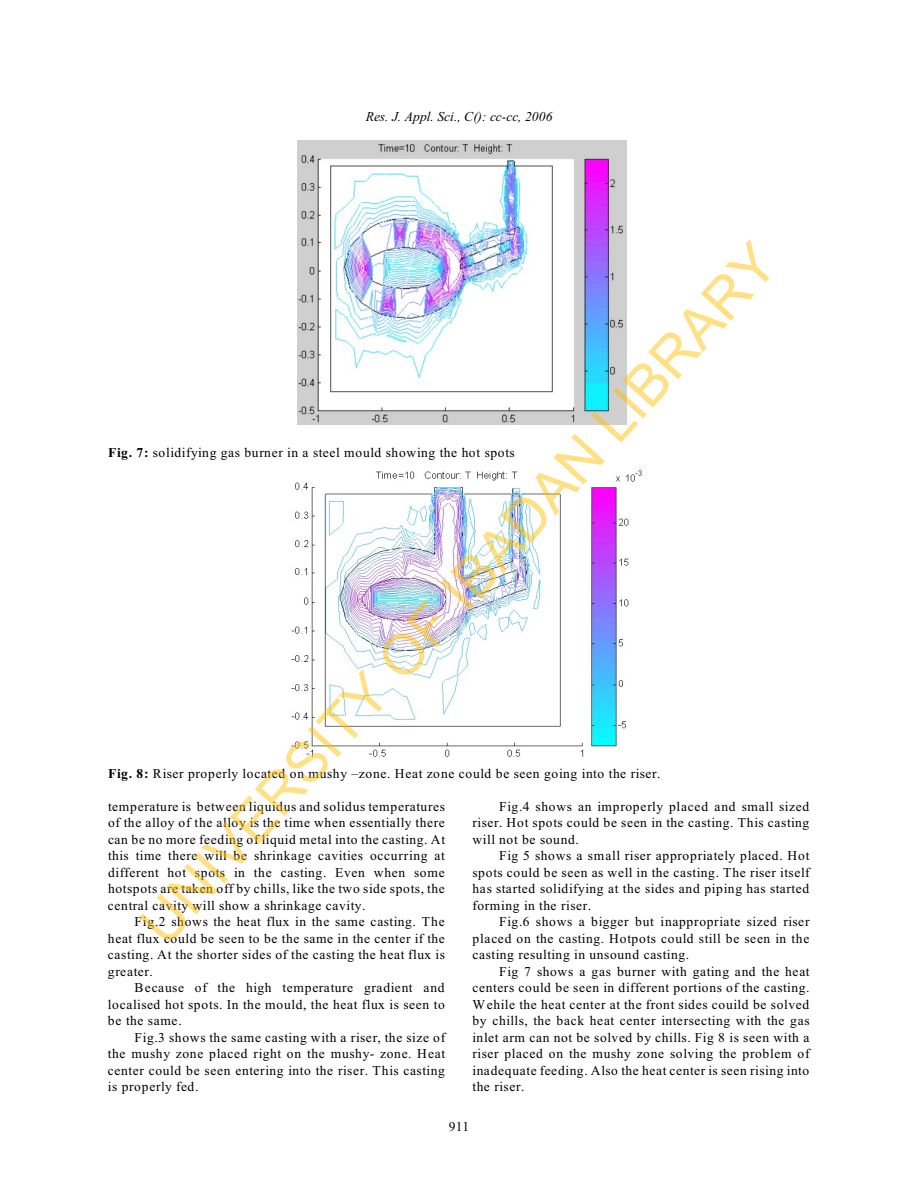
<style>
.page{position:relative;width:918px;height:1188px;background:#fff}
.page>*{position:absolute;margin:0;border:0;box-sizing:border-box;transform-origin:0 0}
.t1{font:56.55px "Arial";color:rgb(255 191 0/.48)}
.t2{font:13.5px/16.5px "Times New Roman";letter-spacing:.045em;color:#000;text-align:justify}
.t3{font:italic 13.5px "Times New Roman";letter-spacing:.005em;color:#000}
.s1{font-weight:700}
</style>
<div class="page">
<img style="left:298px;top:140px;width:328px;height:285px">
<img style="left:291px;top:470px;width:351px;height:287px">
<p class="t3" style="left:366px;top:111px;width:188px">Res. J. Appl. Sci., C(): cc-cc, 2006</p>
<h1 class="t1" style="left:124px;top:910px;width:919px;rotate:-48deg">UNIVERSITY OF IBADAN LIBRARY</h1>
<p class="t2" style="left:108px;top:446px;width:408px"><span class="s1">Fig. 7:</span> solidifying gas burner in a steel mould showing the hot spots</p>
<p class="t2" style="left:108px;top:767px;width:554px"><span class="s1">Fig. 8:</span> Riser properly located on mushy –zone. Heat zone could be seen going into the riser.</p>
<p class="t2" style="left:108px;top:800px;width:339px">temperature is between liquidus and solidus temperatures of the alloy of the alloy is the time when essentially there can be no more feeding of liquid metal into the casting. At this time there will be shrinkage cavities occurring at different hot spots in the casting. Even when some hotspots are taken off by chills, like the two side spots, the central cavity will show a shrinkage cavity.</p>
<p class="t2" style="left:108px;top:915px;width:339px;text-indent:27px">Fig.2 shows the heat flux in the same casting. The heat flux could be seen to be the same in the center if the casting. At the shorter sides of the casting the heat flux is greater.</p>
<p class="t2" style="left:108px;top:981px;width:338px;text-indent:27px">Because of the high temperature gradient and localised hot spots. In the mould, the heat flux is seen to be the same.</p>
<p class="t2" style="left:108px;top:1030px;width:339px;text-indent:27px">Fig.3 shows the same casting with a riser, the size of the mushy zone placed right on the mushy- zone. Heat center could be seen entering into the riser. This casting is properly fed.</p>
<p class="t2" style="left:472px;top:800px;width:338px;text-indent:27px">Fig.4 shows an improperly placed and small sized riser. Hot spots could be seen in the casting. This casting will not be sound.</p>
<p class="t2" style="left:472px;top:849px;width:339px;text-indent:27px">Fig 5 shows a small riser appropriately placed. Hot spots could be seen as well in the casting. The riser itself has started solidifying at the sides and piping has started forming in the riser.</p>
<p class="t2" style="left:473px;top:915px;width:339px;text-indent:27px">Fig.6 shows a bigger but inappropriate sized riser placed on the casting. Hotpots could still be seen in the casting resulting in unsound casting.</p>
<p class="t2" style="left:473px;top:964px;width:339px;text-indent:27px">Fig 7 shows a gas burner with gating and the heat centers could be seen in different portions of the casting.<br>Wehile the heat center at the front sides couild be solved by chills, the back heat center intersecting with the gas inlet arm can not be solved by chills. Fig 8 is seen with a riser placed on the mushy zone solving the problem of inadequate feeding. Also the heat center is seen rising into the riser.</p>
<p class="t2" style="left:449px;top:1120px;width:22px">911</p>
</div>
